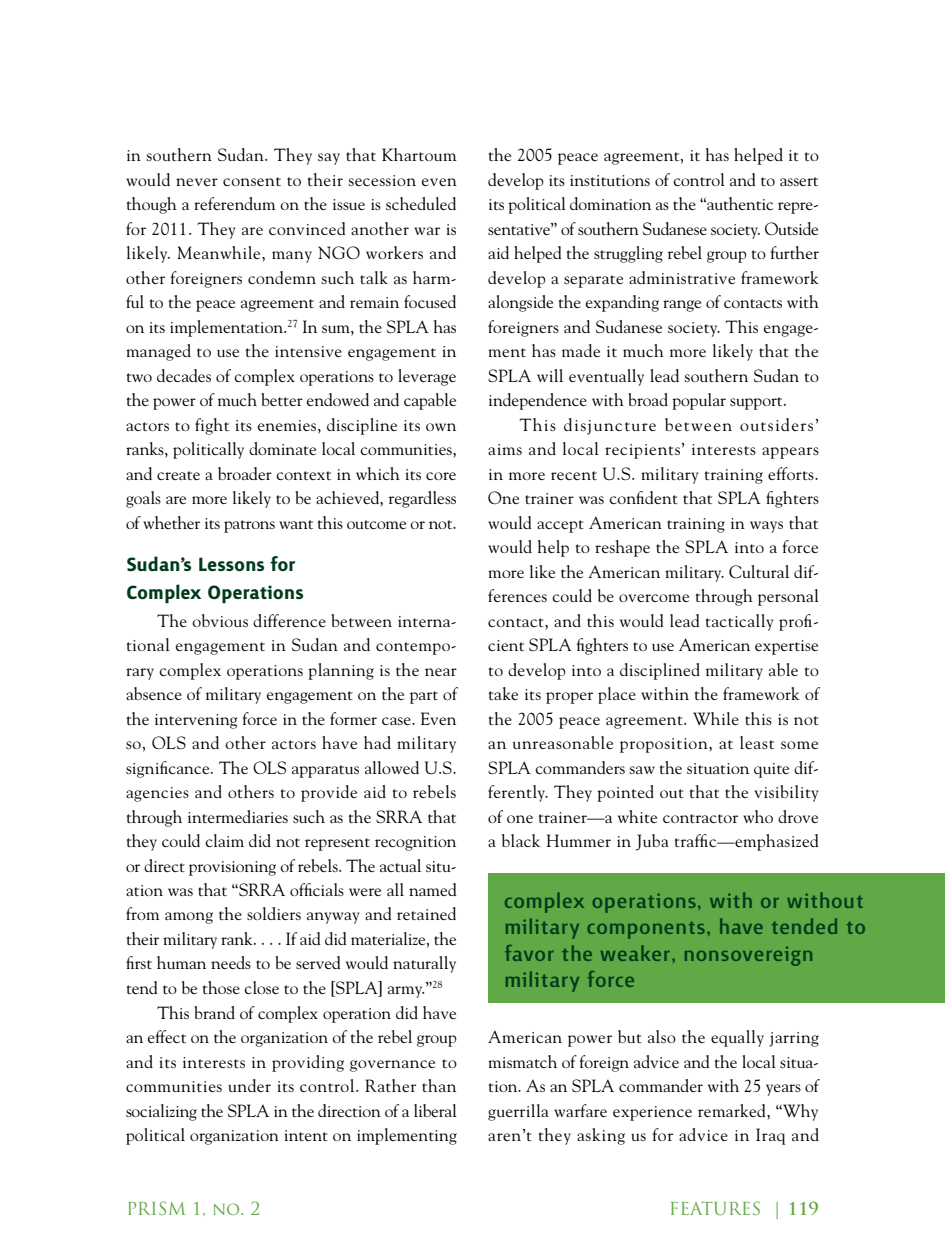
<style>
.page{position:relative;width:945px;height:1260px;background:#fff}
.page>*{position:absolute;margin:0;border:0;box-sizing:border-box;transform-origin:0 0}
.t1{font:500 26.25px/26.2px "Surface";letter-spacing:.02em;color:#003b1c}
.t2{font:700 24.5px/28px "Surface";color:#003b1c}
.t3{font:17.5px/24.5px "Goudy Std";letter-spacing:.005em;color:#000;text-align:justify}
.t4{font:17.5px "Goudy Std";letter-spacing:.03em;color:#000}
.t5{font:17.5px "Goudy Std";letter-spacing:.025em;color:#000}
.t6{font:17.5px "Goudy Std";letter-spacing:.035em;color:#000}
.t7{font:17.5px "Trajan Pro";color:#61a846}
.s1{font-weight:700}
</style>
<div class="page">
<div style="left:488px;top:873px;width:457px;height:130px;background:#61a846"></div>
<p class="t3" style="left:126px;top:142px;width:332px">in southern Sudan. They say that Khartoum would never consent to their secession even though a referendum on the issue is scheduled for 2011. They are convinced another war is likely. Meanwhile, many NGO workers and other foreigners condemn such talk as harm&shy;ful to the peace agreement and remain focused on its implementation.<sup>27</sup> In sum, the SPLA has managed to use the intensive engagement in two decades of complex operations to leverage the power of much better endowed and capable actors to fight its enemies, discipline its own ranks, politically dominate local communities, and create a broader context in which its core goals are more likely to be achieved, regardless of whether its patrons want this outcome or not.</p>
<h2 class="t2" style="left:126px;top:550px;width:179px">Sudan’s Lessons for<br>Complex Operations</h2>
<p class="t3" style="left:158px;top:608px;width:301px">The obvious difference between interna-</p>
<p class="t5" style="left:126px;top:634px;width:332px">tional engagement in Sudan and contempo-</p>
<p class="t3" style="left:126px;top:657px;width:332px">rary complex operations planning is the near</p>
<p class="t3" style="left:126px;top:681px;width:332px">absence of military engagement on the part of</p>
<p class="t3" style="left:126px;top:706px;width:332px">the intervening force in the former case. Even</p>
<p class="t6" style="left:126px;top:732px;width:332px">so, OLS and other actors have had military</p>
<p class="t3" style="left:126px;top:755px;width:332px">significance. The OLS apparatus allowed U.S.</p>
<p class="t4" style="left:126px;top:781px;width:332px">agencies and others to provide aid to rebels</p>
<p class="t3" style="left:126px;top:804px;width:332px">through intermediaries such as the SRRA that</p>
<p class="t3" style="left:126px;top:828px;width:332px">they could claim did not represent recognition</p>
<p class="t3" style="left:126px;top:853px;width:332px">or direct provisioning of rebels. The actual situ-</p>
<p class="t3" style="left:126px;top:877px;width:332px">ation was that “SRRA officials were all named</p>
<p class="t3" style="left:126px;top:902px;width:332px">from among the soldiers anyway and retained</p>
<p class="t3" style="left:126px;top:926px;width:332px">their military rank. . . . If aid did materialize, the</p>
<p class="t3" style="left:126px;top:951px;width:332px">first human needs to be served would naturally</p>
<p class="t3" style="left:126px;top:975px;width:318px">tend to be those close to the [SPLA] army.”<sup>28</sup></p>
<p class="t3" style="left:158px;top:1000px;width:301px">This brand of complex operation did have</p>
<p class="t3" style="left:126px;top:1024px;width:332px">an effect on the organization of the rebel group</p>
<p class="t4" style="left:126px;top:1051px;width:332px">and its interests in providing governance to</p>
<p class="t4" style="left:126px;top:1075px;width:332px">communities under its control. Rather than</p>
<p class="t3" style="left:126px;top:1098px;width:332px">socializing the SPLA in the direction of a liberal</p>
<p class="t3" style="left:126px;top:1122px;width:332px">political organization intent on implementing</p>
<p class="t3" style="left:488px;top:142px;width:332px">the 2005 peace agreement, it has helped it to develop its institutions of control and to assert its political domination as the “authentic repre&shy;sentative” of southern Sudanese society. Outside aid helped the struggling rebel group to further develop a separate administrative framework alongside the expanding range of contacts with foreigners and Sudanese society. This engage&shy;ment has made it much more likely that the SPLA will eventually lead southern Sudan to independence with broad popular support.</p>
<p class="t3" style="left:488px;top:412px;width:332px;text-indent:32px">This disjuncture between outsiders’ aims and local recipients’ interests appears in more recent U.S. military training efforts.<br>One trainer was confident that SPLA fighters would accept American training in ways that would help to reshape the SPLA into a force more like the American military. Cultural dif&shy;ferences could be overcome through personal contact, and this would lead tactically profi&shy;cient SPLA fighters to use American expertise to develop into a disciplined military able to take its proper place within the framework of the 2005 peace agreement. While this is not an unreasonable proposition, at least some SPLA commanders saw the situation quite dif&shy;ferently. They pointed out that the visibility of one trainer—a white contractor who drove a black Hummer in Juba traffic—emphasized</p>
<h1 class="t1" style="left:504px;top:888px;width:364px">complex operations, with or without military components, have tended to favor the weaker, nonsovereign military force</h1>
<p class="t3" style="left:488px;top:1024px;width:332px">American power but also the equally jarring mismatch of foreign advice and the local situa&shy;tion. As an SPLA commander with 25 years of guerrilla warfare experience remarked, “Why aren’t they asking us for advice in Iraq and</p>
<p class="t7" style="left:126px;top:1197px;width:136px">PRISM 1, NO. 2</p>
<p class="t7" style="left:669px;top:1197px;width:152px">FEATURES | <span class="s1">119</span></p>
</div>
